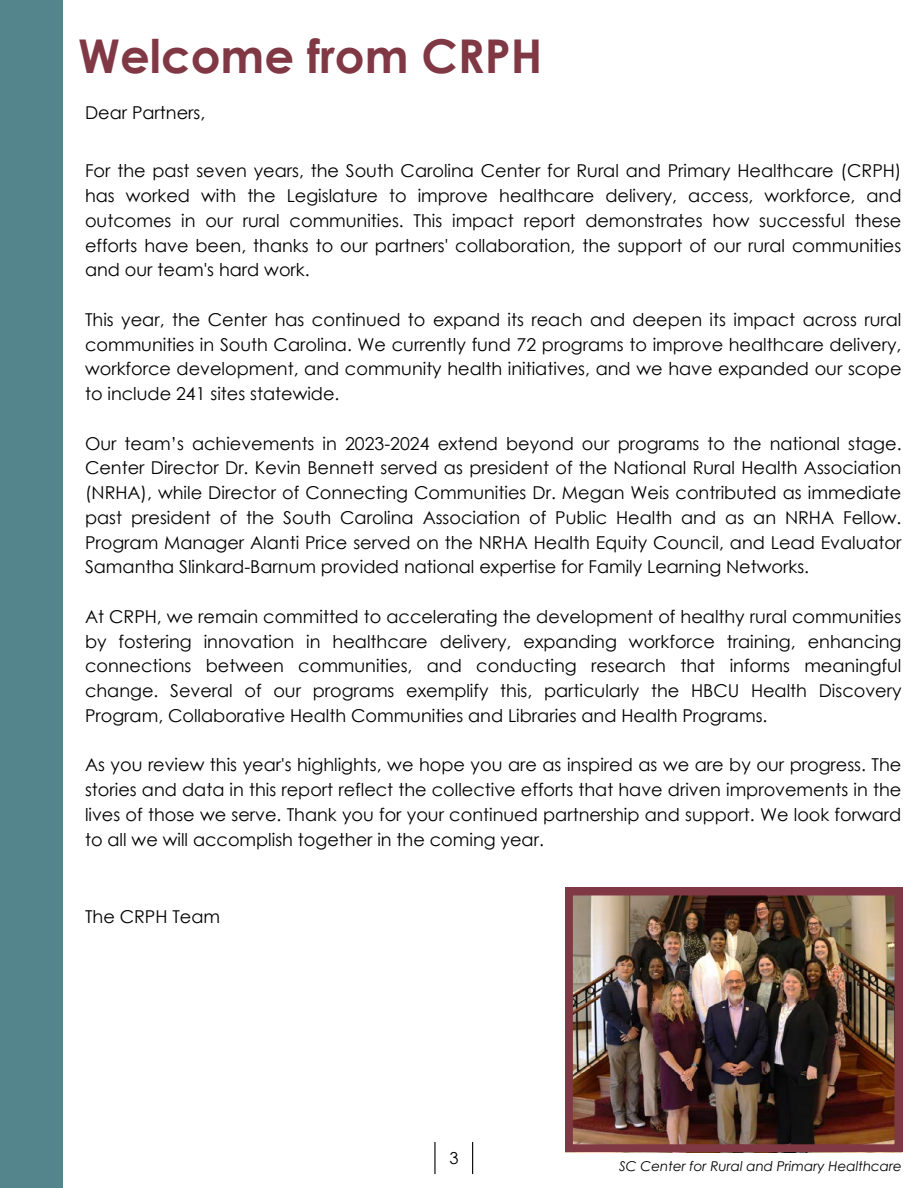
<style>
.page{position:relative;width:918px;height:1188px;background:#fff}
.page>*{position:absolute;margin:0;border:0;box-sizing:border-box;transform-origin:0 0}
.t1{font:700 46.5px "Century Gothic";color:#803844}
.t2{font:17.7px/24.8px "Century Gothic";color:#000;text-align:justify}
.t3{font:16.5px "Century Gothic";color:#000}
.t4{font:italic 13.5px "Century Gothic";color:#000}
</style>
<div class="page">
<div style="left:0;top:0;width:63px;height:1188px;background:#54858d"></div>
<img style="left:565px;top:888px;width:337px;height:264px">
<hr style="left:434px;top:1142px;width:2px;height:32px;background:#000">
<hr style="left:472px;top:1142px;width:1px;height:32px;background:#000">
<p class="t1" style="left:78px;top:27px;width:466px">Welcome from CRPH</p>
<h2 class="t2" style="left:85px;top:99px;width:122px">Dear Partners,</h2>
<h1 class="t2" style="left:85px;top:158px;width:818px">For the past seven years, the South Carolina Center for Rural and Primary Healthcare (CRPH) has worked with the Legislature to improve healthcare delivery, access, workforce, and outcomes in our rural communities. This impact report demonstrates how successful these efforts have been, thanks to our partners' collaboration, the support of our rural communities and our team's hard work.</h1>
<h2 class="t2" style="left:85px;top:306px;width:818px">This year, the Center has continued to expand its reach and deepen its impact across rural communities in South Carolina. We currently fund 72 programs to improve healthcare delivery, workforce development, and community health initiatives, and we have expanded our scope to include 241 sites statewide.</h2>
<h2 class="t2" style="left:85px;top:430px;width:818px">Our team’s achievements in 2023-2024 extend beyond our programs to the national stage.<br>Center Director Dr. Kevin Bennett served as president of the National Rural Health Association (NRHA), while Director of Connecting Communities Dr. Megan Weis contributed as immediate past president of the South Carolina Association of Public Health and as an NRHA Fellow.<br>Program Manager Alanti Price served on the NRHA Health Equity Council, and Lead Evaluator Samantha Slinkard-Barnum provided national expertise for Family Learning Networks.</h2>
<h2 class="t2" style="left:85px;top:603px;width:818px">At CRPH, we remain committed to accelerating the development of healthy rural communities by fostering innovation in healthcare delivery, expanding workforce training, enhancing connections between communities, and conducting research that informs meaningful change. Several of our programs exemplify this, particularly the HBCU Health Discovery Program, Collaborative Health Communities and Libraries and Health Programs.</h2>
<h2 class="t2" style="left:85px;top:752px;width:818px">As you review this year's highlights, we hope you are as inspired as we are by our progress. The stories and data in this report reflect the collective efforts that have driven improvements in the lives of those we serve. Thank you for your continued partnership and support. We look forward to all we will accomplish together in the coming year.</h2>
<h2 class="t2" style="left:85px;top:903px;width:137px">The CRPH Team</h2>
<p class="t3" style="left:449px;top:1147px;width:11px">3</p>
<p class="t4" style="left:619px;top:1157px;width:284px">SC Center for Rural and Primary Healthcare</p>
</div>
